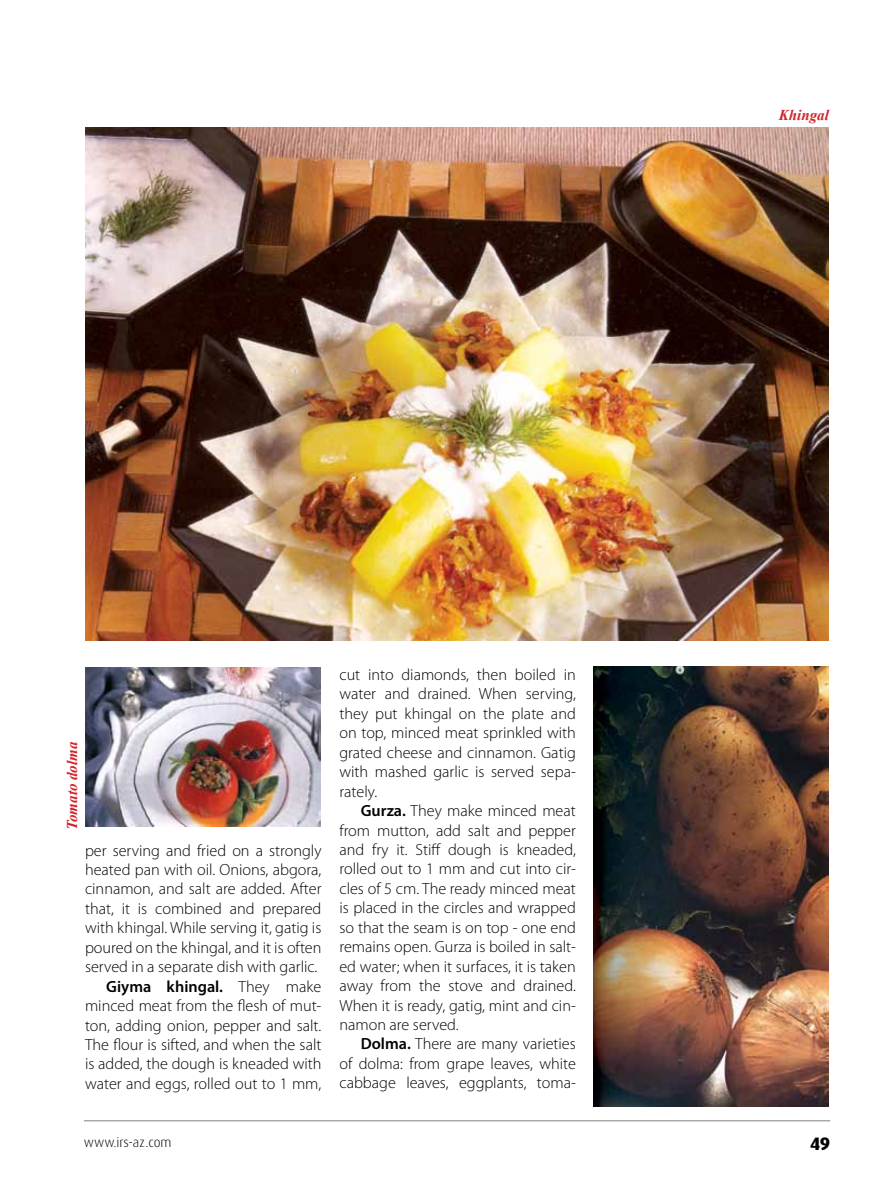
<style>
.page{position:relative;width:893px;height:1191px;background:#fff}
.page>*{position:absolute;margin:0;border:0;box-sizing:border-box;transform-origin:0 0}
.t1{font:800 18px "Dax Pro";color:#000}
.t2{font:300 16.2px/19.5px "Myriad Pro";color:#000;text-align:justify}
.t3{font:italic 700 15px "Times New Roman";color:#d2232a}
.t4{font:300 13.5px "Dax Pro";color:#000}
.s1{font-weight:600}
</style>
<div class="page">
<hr style="left:84px;top:1120px;width:746px;height:1px;background:#808285">
<img style="left:85px;top:668px;width:235px;height:158px">
<img style="left:85px;top:128px;width:744px;height:513px">
<img style="left:594px;top:666px;width:235px;height:441px">
<p class="t3" style="left:779px;top:104px;width:52px">Khingal</p>
<p class="t3" style="left:62px;top:830px;width:90px;rotate:-90deg">Tomato dolma</p>
<p class="t2" style="left:85px;top:840px;width:238px;text-align:right">per serving and fried on a strongly heated pan with oil. Onions, abgora, cinnamon, and salt are added. After that, it is combined and prepared with khingal. While serving it, gatig is poured on the khingal, and it is often served in a separate dish with garlic.<br><span class="s1">Giyma khingal.</span> They make minced meat from the flesh of mut&shy;ton, adding onion, pepper and salt.<br>The flour is sifted, and when the salt is added, the dough is kneaded with water and eggs, rolled out to 1 mm,</p>
<p class="t2" style="left:339px;top:665px;width:238px">cut into diamonds, then boiled in water and drained. When serving, they put khingal on the plate and on top, minced meat sprinkled with grated cheese and cinnamon. Gatig with mashed garlic is served sepa&shy;rately.</p>
<p class="t2" style="left:339px;top:801px;width:238px;text-indent:21px"><span class="s1">Gurza.</span> They make minced meat from mutton, add salt and pepper and fry it. Stiff dough is kneaded, rolled out to 1 mm and cut into cir&shy;cles of 5 cm. The ready minced meat is placed in the circles and wrapped so that the seam is on top - one end remains open. Gurza is boiled in salt&shy;ed water; when it surfaces, it is taken away from the stove and drained.<br>When it is ready, gatig, mint and cin&shy;namon are served.</p>
<p class="t2" style="left:339px;top:1034px;width:238px;text-indent:21px"><span class="s1">Dolma.</span> There are many varieties of dolma: from grape leaves, white cabbage leaves, eggplants, toma-</p>
<p class="t4" style="left:84px;top:1133px;width:89px">www.irs-az.com</p>
<p class="t1" style="left:810px;top:1131px;width:22px">49</p>
</div>
